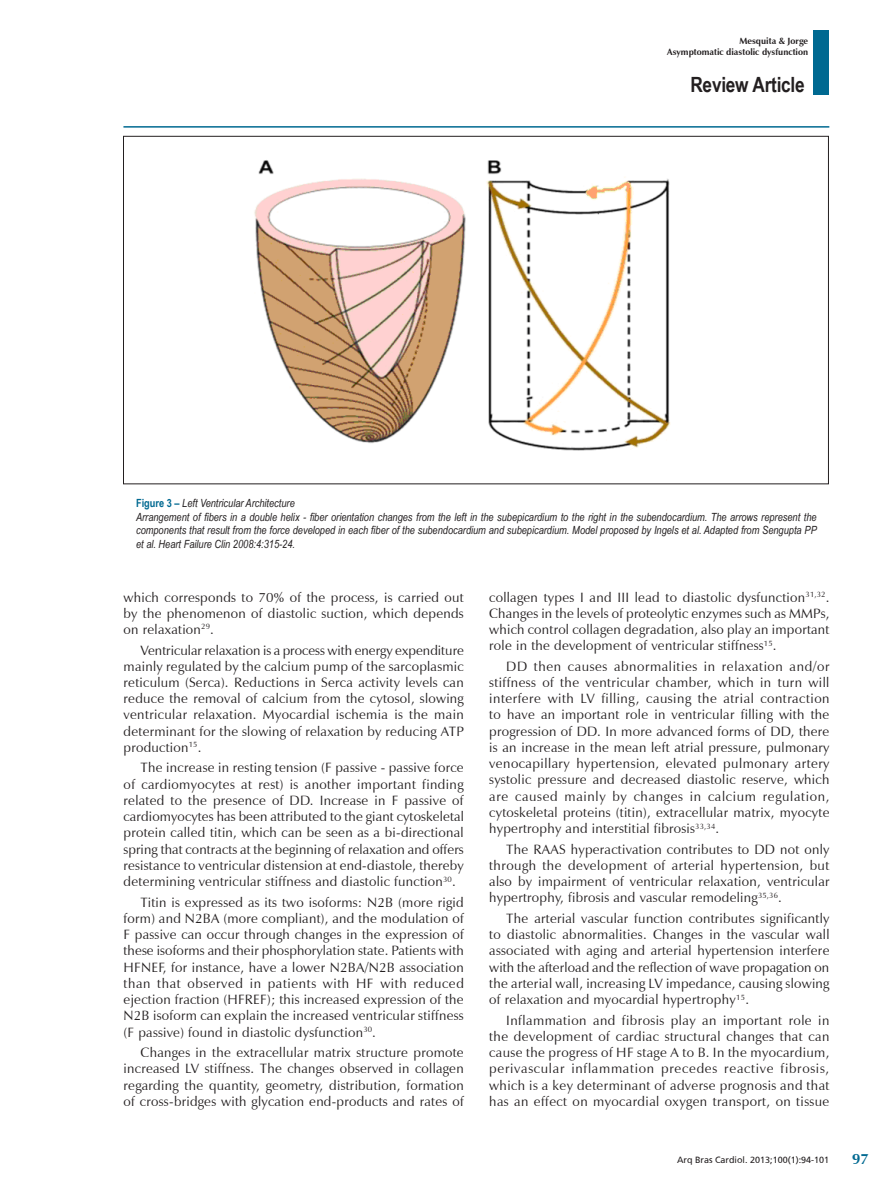
<style>
.page{position:relative;width:893px;height:1191px;background:#fff}
.page>*{position:absolute;margin:0;border:0;box-sizing:border-box;transform-origin:0 0}
.t1{font:700 21px "Arial Narrow";letter-spacing:-.01em;color:#231f20}
.t2{font:700 15px "Zapf Humanist 601 BT";color:#006991}
._01-TEXTO_BASICO{font:13.5px/16.2px "Zapf Humanist 601 BT";letter-spacing:.02em;color:#231f20;text-align:justify}
._05_-_LEGENDA_TABELA{font:italic 11.25px/13.5px "Arial Narrow";color:#231f20;text-align:justify}
.t3{font:700 9px "Zapf Humanist 601 BT";color:#231f20}
.t4{font:9px "Frutiger";color:#231f20}
.s1{font-weight:700;font-style:normal;color:#006991}
</style>
<div class="page">
<hr style="left:123px;top:126px;width:706px;height:2px;background:#006991">
<div style="left:813px;top:30px;width:16px;height:64px;background:#006991"></div>
<img style="left:254px;top:160px;width:416px;height:291px">
<p class="t3" style="left:739px;top:36px;width:70px">Mesquita &amp; Jorge</p>
<p class="t3" style="left:667px;top:47px;width:143px">Asymptomatic diastolic dysfunction</p>
<h1 class="t1" style="left:690px;top:69px;width:116px">Review Article</h1>
<p class="_05_-_LEGENDA_TABELA" style="left:136px;top:496px;width:160px"><span class="s1">Figure 3 –</span> Left Ventricular Architecture</p>
<p class="_05_-_LEGENDA_TABELA" style="left:136px;top:510px;width:682px">Arrangement of fibers in a double helix - fiber orientation changes from the left in the subepicardium to the right in the subendocardium. The arrows represent the components that result from the force developed in each fiber of the subendocardium and subepicardium. Model proposed by Ingels et al. Adapted from Sengupta PP et al. Heart Failure Clin 2008:4:315-24.</p>
<p class="_01-TEXTO_BASICO" style="left:124px;top:589px;width:342px">which corresponds to 70% of the process, is carried out by the phenomenon of diastolic suction, which depends on relaxation<sup>29</sup>.</p>
<p class="_01-TEXTO_BASICO" style="left:124px;top:642px;width:342px;text-indent:17px">Ventricular relaxation is a process with energy expenditure mainly regulated by the calcium pump of the sarcoplasmic reticulum (Serca). Reductions in Serca activity levels can reduce the removal of calcium from the cytosol, slowing ventricular relaxation. Myocardial ischemia is the main determinant for the slowing of relaxation by reducing ATP production<sup>15</sup>.</p>
<p class="_01-TEXTO_BASICO" style="left:124px;top:759px;width:342px;text-indent:17px">The increase in resting tension (F passive - passive force of cardiomyocytes at rest) is another important finding related to the presence of DD. Increase in F passive of cardiomyocytes has been attributed to the giant cytoskeletal protein called titin, which can be seen as a bi-directional spring that contracts at the beginning of relaxation and offers resistance to ventricular distension at end-diastole, thereby determining ventricular stiffness and diastolic function<sup>30</sup>.</p>
<p class="_01-TEXTO_BASICO" style="left:124px;top:894px;width:342px;text-indent:17px">Titin is expressed as its two isoforms: N2B (more rigid form) and N2BA (more compliant), and the modulation of F passive can occur through changes in the expression of these isoforms and their phosphorylation state. Patients with HFNEF, for instance, have a lower N2BA/N2B association than that observed in patients with HF with reduced ejection fraction (HFREF); this increased expression of the N2B isoform can explain the increased ventricular stiffness (F passive) found in diastolic dysfunction<sup>30</sup>.</p>
<p class="_01-TEXTO_BASICO" style="left:124px;top:1044px;width:342px;text-indent:17px">Changes in the extracellular matrix structure promote increased LV stiffness. The changes observed in collagen regarding the quantity, geometry, distribution, formation of cross-bridges with glycation end-products and rates of</p>
<p class="_01-TEXTO_BASICO" style="left:489px;top:589px;width:342px">collagen types I and III lead to diastolic dysfunction<sup>31,32</sup>.<br>Changes in the levels of proteolytic enzymes such as MMPs, which control collagen degradation, also play an important role in the development of ventricular stiffness<sup>15</sup>.</p>
<p class="_01-TEXTO_BASICO" style="left:489px;top:658px;width:342px;text-indent:17px">DD then causes abnormalities in relaxation and/or stiffness of the ventricular chamber, which in turn will interfere with LV filling, causing the atrial contraction to have an important role in ventricular filling with the progression of DD. In more advanced forms of DD, there is an increase in the mean left atrial pressure, pulmonary venocapillary hypertension, elevated pulmonary artery systolic pressure and decreased diastolic reserve, which are caused mainly by changes in calcium regulation, cytoskeletal proteins (titin), extracellular matrix, myocyte hypertrophy and interstitial fibrosis<sup>33,34</sup>.</p>
<p class="_01-TEXTO_BASICO" style="left:489px;top:841px;width:342px;text-indent:17px">The RAAS hyperactivation contributes to DD not only through the development of arterial hypertension, but also by impairment of ventricular relaxation, ventricular hypertrophy, fibrosis and vascular remodeling<sup>35,36</sup>.</p>
<p class="_01-TEXTO_BASICO" style="left:489px;top:910px;width:342px;text-indent:17px">The arterial vascular function contributes significantly to diastolic abnormalities. Changes in the vascular wall associated with aging and arterial hypertension interfere with the afterload and the reflection of wave propagation on the arterial wall, increasing LV impedance, causing slowing of relaxation and myocardial hypertrophy<sup>15</sup>.</p>
<p class="_01-TEXTO_BASICO" style="left:489px;top:1012px;width:342px;text-indent:17px">Inflammation and fibrosis play an important role in the development of cardiac structural changes that can cause the progress of HF stage A to B. In the myocardium, perivascular inflammation precedes reactive fibrosis, which is a key determinant of adverse prognosis and that has an effect on myocardial oxygen transport, on tissue</p>
<p class="t4" style="left:677px;top:1154px;width:154px">Arq Bras Cardiol. 2013;100(1):94-101</p>
<p class="t2" style="left:852px;top:1149px;width:18px">97</p>
</div>
